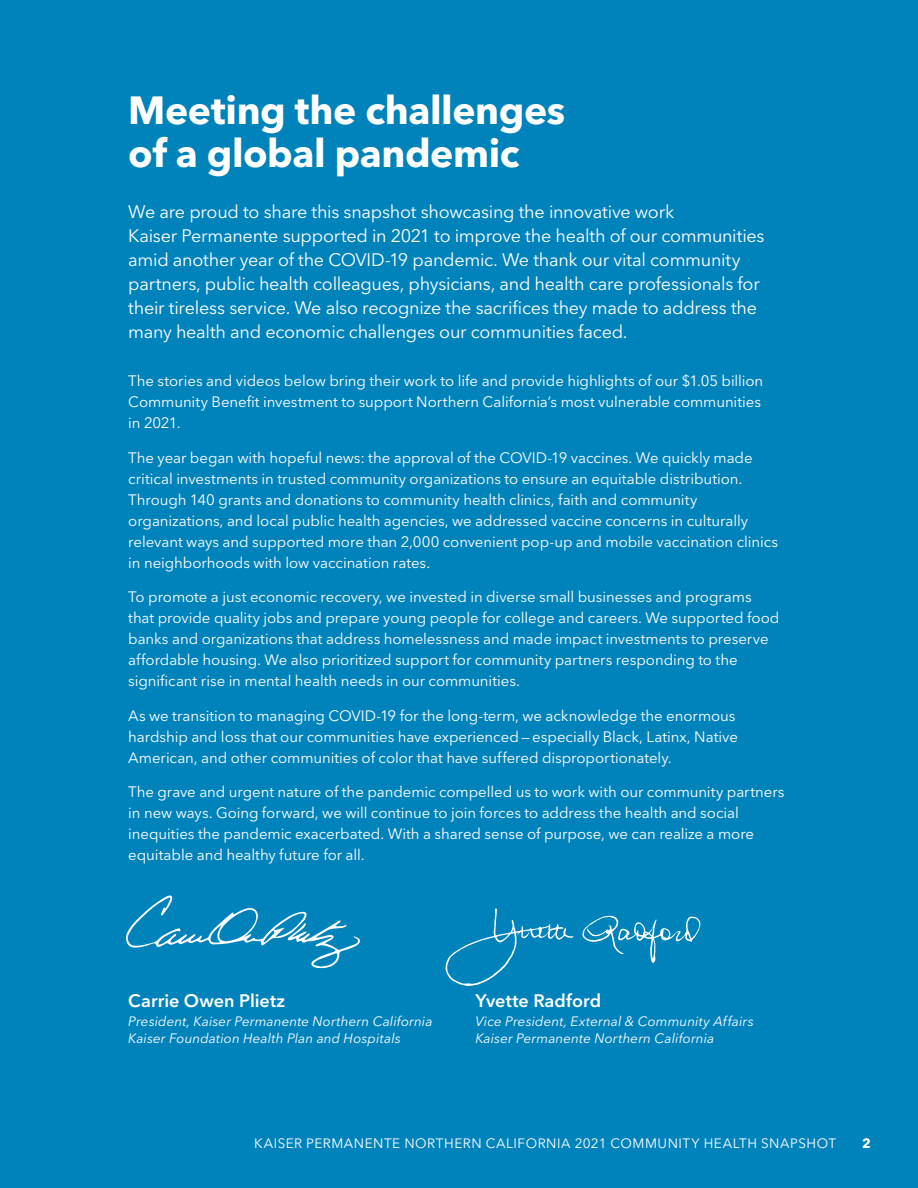
<style>
.page{position:relative;width:918px;height:1188px;background:#0083bb}
.page>*{position:absolute;margin:0;border:0;box-sizing:border-box;transform-origin:0 0}
.Heading_1{font:700 39px/43.5px "Avenir Next LT Pro";letter-spacing:-.01em;color:#fff}
.Body_Text_Intro{font:18px/24px "Avenir Next LT Pro";letter-spacing:-.015em;color:#fff}
.Executive_Name{font:600 18px "Avenir Next LT Pro";color:#fff}
.Body_Text_Intro-2{font:15px/21px "Avenir Next LT Pro";letter-spacing:-.005em;color:#fff}
.Executive_Job_Title{font:italic 13.5px/16.5px "Avenir Next LT Pro";letter-spacing:.005em;color:#fff}
.t1{font:13.5px "Avenir Next LT Pro";letter-spacing:.04em;color:#fff}
.t2{font:700 13.5px "Avenir Next LT Pro";color:#fff}
</style>
<div class="page">
<svg style="left:126px;top:895px;width:234px;height:74px"></svg>
<svg style="left:445px;top:908px;width:128px;height:78px"></svg>
<svg style="left:582px;top:916px;width:118px;height:47px"></svg>
<h1 class="Heading_1" style="left:128px;top:88px;width:439px">Meeting the challenges of a global pandemic</h1>
<p class="Body_Text_Intro" style="left:128px;top:200px;width:638px">We are proud to share this snapshot showcasing the innovative work<br>Kaiser Permanente supported in 2021 to improve the health of our communities amid another year of the COVID-19 pandemic. We thank our vital community partners, public health colleagues, physicians, and health care professionals for their tireless service. We also recognize the sacrifices they made to address the many health and economic challenges our communities faced.</p>
<p class="Body_Text_Intro-2" style="left:128px;top:371px;width:637px">The stories and videos below bring their work to life and provide highlights of our $1.05 billion<br>Community Benefit investment to support Northern California’s most vulnerable communities in 2021.</p>
<p class="Body_Text_Intro-2" style="left:128px;top:447px;width:652px">The year began with hopeful news: the approval of the COVID-19 vaccines. We quickly made critical investments in trusted community organizations to ensure an equitable distribution.<br>Through 140 grants and donations to community health clinics, faith and community organizations, and local public health agencies, we addressed vaccine concerns in culturally relevant ways and supported more than 2,000 convenient pop-up and mobile vaccination clinics in neighborhoods with low vaccination rates.</p>
<p class="Body_Text_Intro-2" style="left:128px;top:587px;width:653px">To promote a just economic recovery, we invested in diverse small businesses and programs that provide quality jobs and prepare young people for college and careers. We supported food banks and organizations that address homelessness and made impact investments to preserve affordable housing. We also prioritized support for community partners responding to the significant rise in mental health needs in our communities.</p>
<p class="Body_Text_Intro-2" style="left:128px;top:705px;width:611px">As we transition to managing COVID-19 for the long-term, we acknowledge the enormous hardship and loss that our communities have experienced—especially Black, Latinx, Native<br>American, and other communities of color that have suffered disproportionately.</p>
<p class="Body_Text_Intro-2" style="left:128px;top:782px;width:658px">The grave and urgent nature of the pandemic compelled us to work with our community partners in new ways. Going forward, we will continue to join forces to address the health and social inequities the pandemic exacerbated. With a shared sense of purpose, we can realize a more equitable and healthy future for all.</p>
<p class="Executive_Name" style="left:128px;top:990px;width:158px">Carrie Owen Plietz</p>
<p class="Executive_Job_Title" style="left:128px;top:1013px;width:306px">President, Kaiser Permanente Northern California<br>Kaiser Foundation Health Plan and Hospitals</p>
<p class="Executive_Name" style="left:475px;top:990px;width:127px">Yvette Radford</p>
<p class="Executive_Job_Title" style="left:475px;top:1013px;width:280px">Vice President, External &amp; Community Affairs<br>Kaiser Permanente Northern California</p>
<p class="t1" style="left:254px;top:1135px;width:583px">KAISER PERMANENTE NORTHERN CALIFORNIA 2021 COMMUNITY HEALTH SNAPSHOT</p>
<p class="t2" style="left:862px;top:1134px;width:10px">2</p>
</div>
